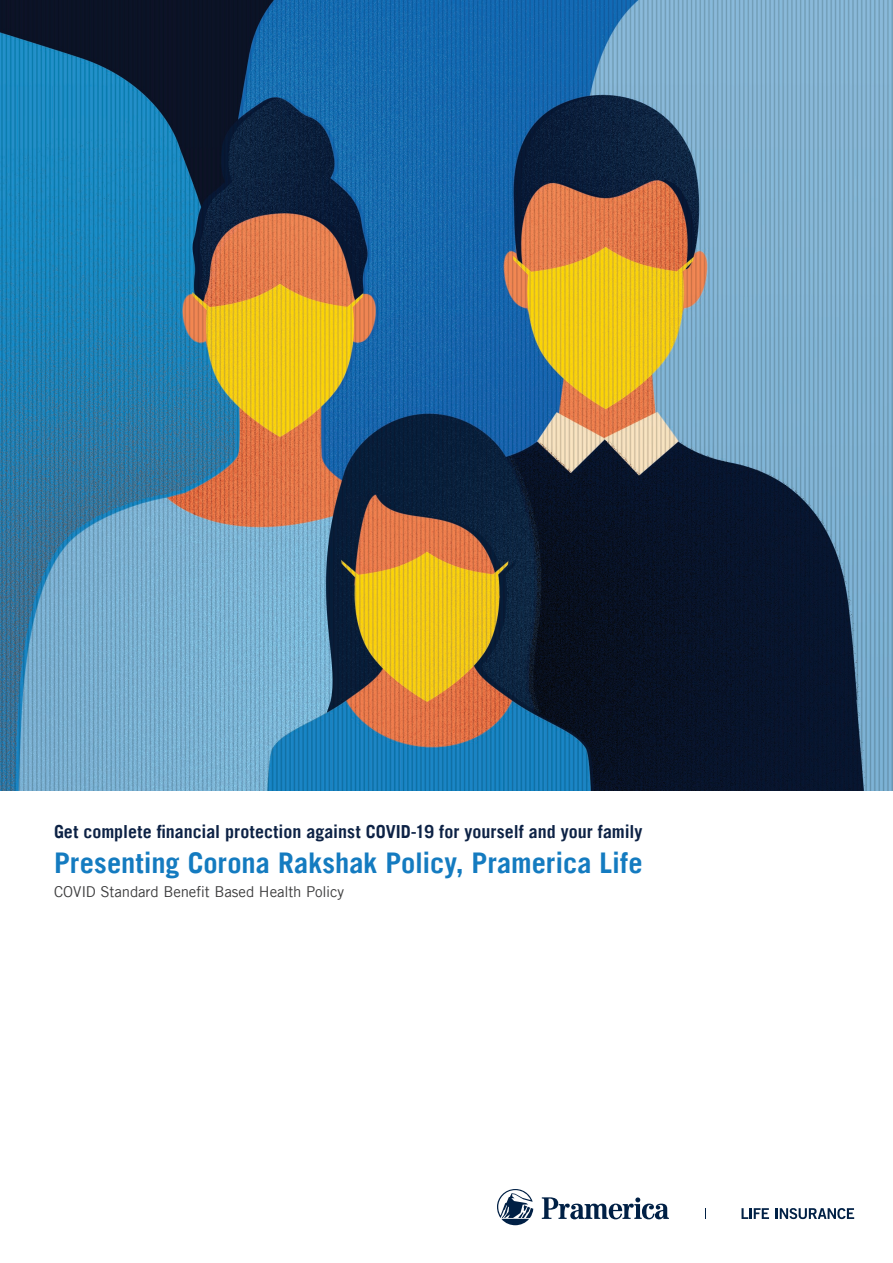
<style>
.page{position:relative;width:893px;height:1263px;background:#fff}
.page>*{position:absolute;margin:0;border:0;box-sizing:border-box;transform-origin:0 0}
.t1{font:700 28.5px "Trade Gothic LT";color:#147bc0}
.t2{font:700 18px "Trade Gothic LT";color:#0d2245}
.t3{font:15px "Trade Gothic LT";letter-spacing:-.01em;color:#3e3e3f}
</style>
<div class="page">
<svg style="left:497px;top:1189px;width:36px;height:36px"></svg>
<svg style="left:542px;top:1197px;width:127px;height:22px"></svg>
<svg style="left:741px;top:1208px;width:28px;height:11px"></svg>
<svg style="left:776px;top:1208px;width:78px;height:11px"></svg>
<img style="left:0;top:0;width:893px;height:790px">
<p class="t2" style="left:54px;top:820px;width:590px">Get complete financial protection against COVID-19 for yourself and your family</p>
<h1 class="t1" style="left:54px;top:846px;width:590px">Presenting Corona Rakshak Policy, Pramerica Life</h1>
<p class="t3" style="left:54px;top:883px;width:292px">COVID Standard Benefit Based Health Policy</p>
</div>
